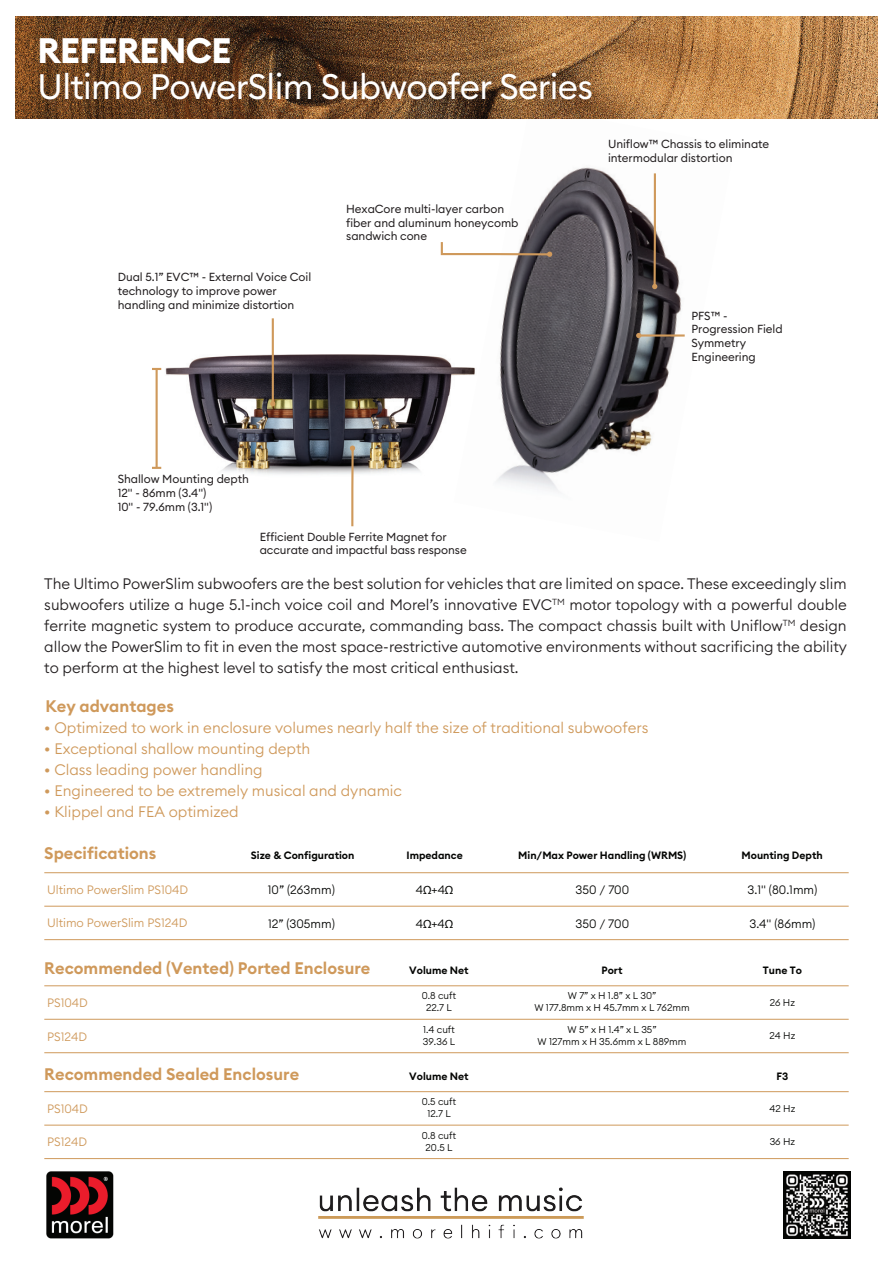
<style>
.page{position:relative;width:893px;height:1263px;background:#fff}
.page>*{position:absolute;margin:0;border:0;box-sizing:border-box;transform-origin:0 0}
.t1{font:34.95px "Euclid Circular B";letter-spacing:-.02em;color:#fff}
.t2{font:700 34.95px "Euclid Circular B";letter-spacing:-.02em;color:#fff}
.t3{font:600 16.5px "Euclid Circular B";color:#cf995b}
.t4{font:300 15px/21px "Euclid Circular B";color:#231f20;text-align:justify}
.t5{font:300 15px "Euclid Circular B";color:#cf995b}
.t6{font:300 12px "Euclid Circular B";color:#cf995b}
.t7{font:300 12px "Euclid Circular B";color:#040503}
.t8{font:11.55px/13.8px "Euclid Circular B";letter-spacing:-.005em;color:#231f20}
.t9{font:600 10.5px "Euclid Circular B";color:#040503}
.t10{font:300 9.75px/11.7px "Euclid Circular B";color:#040503;text-align:center}
.s1{font-family:"Myriad Pro";font-weight:400}
</style>
<div class="page">
<img style="left:157px;top:318px;width:297px;height:156px">
<img style="left:454px;top:167px;width:228px;height:324px">
<svg style="left:652px;top:171px;width:5px;height:118px"></svg>
<svg style="left:440px;top:240px;width:112px;height:17px"></svg>
<hr style="left:272px;top:318px;width:2px;height:86px;background:#cf995b">
<svg style="left:270px;top:401px;width:5px;height:5px"></svg>
<svg style="left:350px;top:445px;width:5px;height:82px"></svg>
<hr style="left:639px;top:334px;width:46px;height:3px;background:#cf995b">
<svg style="left:636px;top:333px;width:5px;height:5px"></svg>
<hr style="left:156px;top:369px;width:2px;height:99px;background:#cf995b">
<svg style="left:152px;top:368px;width:9px;height:2px"></svg>
<svg style="left:152px;top:467px;width:9px;height:2px"></svg>
<img style="left:15px;top:16px;width:862px;height:103px">
<img style="left:784px;top:1171px;width:66px;height:67px">
<img style="left:46px;top:1171px;width:538px;height:68px">
<hr style="left:44px;top:872px;width:805px;height:1px;background:#cf995b">
<hr style="left:44px;top:906px;width:805px;height:1px;background:#cf995b">
<hr style="left:44px;top:939px;width:805px;height:1px;background:#cf995b">
<hr style="left:44px;top:985px;width:805px;height:1px;background:#cf995b">
<hr style="left:44px;top:1019px;width:805px;height:1px;background:#cf995b">
<hr style="left:44px;top:1052px;width:805px;height:1px;background:#cf995b">
<hr style="left:44px;top:1091px;width:805px;height:1px;background:#cf995b">
<hr style="left:44px;top:1125px;width:805px;height:1px;background:#cf995b">
<hr style="left:44px;top:1158px;width:805px;height:1px;background:#cf995b">
<h1 class="t2" style="left:38px;top:28px;width:195px">REFERENCE</h1>
<h1 class="t1" style="left:38px;top:64px;width:557px">Ultimo PowerSlim Subwoofer Series</h1>
<p class="t8" style="left:118px;top:270px;width:195px">Dual 5.1” EVC™ - External Voice Coil technology to improve power handling and minimize distortion</p>
<p class="t8" style="left:346px;top:202px;width:174px">HexaCore multi-layer carbon fiber and aluminum honeycomb sandwich cone</p>
<p class="t8" style="left:608px;top:137px;width:163px">Uniflow™ Chassis to eliminate intermodular distortion</p>
<p class="t8" style="left:691px;top:308px;width:93px">PFS™ -<br>Progression Field<br>Symmetry<br>Engineering</p>
<p class="t8" style="left:118px;top:472px;width:133px">Shallow Mounting depth<br>12" - 86mm (3.4")<br>10" - 79.6mm (3.1")</p>
<p class="t8" style="left:260px;top:529px;width:209px">Efficient Double Ferrite Magnet for accurate and impactful bass response</p>
<p class="t4" style="left:44px;top:572px;width:804px">The Ultimo PowerSlim subwoofers are the best solution for vehicles that are limited on space. These exceedingly slim subwoofers utilize a huge 5.1-inch voice coil and Morel’s innovative EVC<sup>TM</sup> motor topology with a powerful double ferrite magnetic system to produce accurate, commanding bass. The compact chassis built with Uniflow<sup>TM</sup> design allow the PowerSlim to fit in even the most space-restrictive automotive environments without sacrificing the ability to perform at the highest level to satisfy the most critical enthusiast.</p>
<p class="t3" style="left:45px;top:695px;width:130px">Key advantages</p>
<p class="t5" style="left:44px;top:718px;width:606px">• Optimized to work in enclosure volumes nearly half the size of traditional subwoofers</p>
<p class="t5" style="left:44px;top:739px;width:268px">• Exceptional shallow mounting depth</p>
<p class="t5" style="left:44px;top:760px;width:220px">• Class leading power handling</p>
<p class="t5" style="left:44px;top:781px;width:359px">• Engineered to be extremely musical and dynamic</p>
<p class="t5" style="left:44px;top:802px;width:196px">• Klippel and FEA optimized</p>
<p class="t3" style="left:44px;top:842px;width:114px">Specifications</p>
<p class="t9" style="left:251px;top:848px;width:105px">Size &amp; Configuration</p>
<p class="t9" style="left:406px;top:848px;width:58px">Impedance</p>
<p class="t9" style="left:518px;top:848px;width:170px">Min/Max Power Handling (WRMS)</p>
<p class="t9" style="left:741px;top:848px;width:83px">Mounting Depth</p>
<p class="t6" style="left:47px;top:882px;width:143px">Ultimo PowerSlim PS104D</p>
<p class="t7" style="left:268px;top:882px;width:68px">10” (263mm)</p>
<p class="t7" style="left:268px;top:915px;width:68px">12” (305mm)</p>
<p class="t7" style="left:747px;top:882px;width:71px">3.1" (80.1mm)</p>
<p class="t7" style="left:575px;top:882px;width:55px">350 / 700</p>
<p class="t7" style="left:575px;top:915px;width:55px">350 / 700</p>
<p class="t7" style="left:416px;top:882px;width:39px">4<span class="s1">Ω</span>+4<span class="s1">Ω</span></p>
<p class="t7" style="left:416px;top:915px;width:39px">4<span class="s1">Ω</span>+4<span class="s1">Ω</span></p>
<p class="t6" style="left:47px;top:915px;width:142px">Ultimo PowerSlim PS124D</p>
<p class="t7" style="left:749px;top:915px;width:68px">3.4" (86mm)</p>
<p class="t3" style="left:44px;top:957px;width:328px">Recommended (Vented) Ported Enclosure</p>
<p class="t9" style="left:409px;top:963px;width:61px">Volume Net</p>
<p class="t9" style="left:601px;top:963px;width:23px">Port</p>
<p class="t10" style="left:422px;top:990px;width:36px">0.8 cuft<br>22.7 L</p>
<p class="t10" style="left:423px;top:1024px;width:34px;text-align:left">1.4 cuft<br>39.36 L</p>
<p class="t6" style="left:47px;top:995px;width:42px">PS104D</p>
<p class="t10" style="left:534px;top:990px;width:157px">W 7” x H 1.8” x L 30”<br>W 177.8mm x H 45.7mm x L 762mm</p>
<p class="t10" style="left:538px;top:1024px;width:150px">W 5” x H 1.4” x L 35”<br>W 127mm x H 35.6mm x L 889mm</p>
<p class="t6" style="left:47px;top:1028px;width:41px">PS124D</p>
<p class="t3" style="left:44px;top:1063px;width:256px">Recommended Sealed Enclosure</p>
<p class="t6" style="left:47px;top:1101px;width:42px">PS104D</p>
<p class="t6" style="left:47px;top:1134px;width:41px">PS124D</p>
<p class="t9" style="left:409px;top:1069px;width:61px">Volume Net</p>
<p class="t10" style="left:422px;top:1096px;width:36px">0.5 cuft<br>12.7 L</p>
<p class="t10" style="left:422px;top:1130px;width:36px">0.8 cuft<br>20.5 L</p>
<p class="t9" style="left:763px;top:963px;width:41px">Tune To</p>
<p class="t10" style="left:770px;top:997px;width:27px">26 Hz</p>
<p class="t10" style="left:769px;top:1029px;width:27px">24 Hz</p>
<p class="t9" style="left:776px;top:1069px;width:13px">F3</p>
<p class="t10" style="left:769px;top:1103px;width:27px">42 Hz</p>
<p class="t10" style="left:770px;top:1135px;width:27px">36 Hz</p>
</div>
